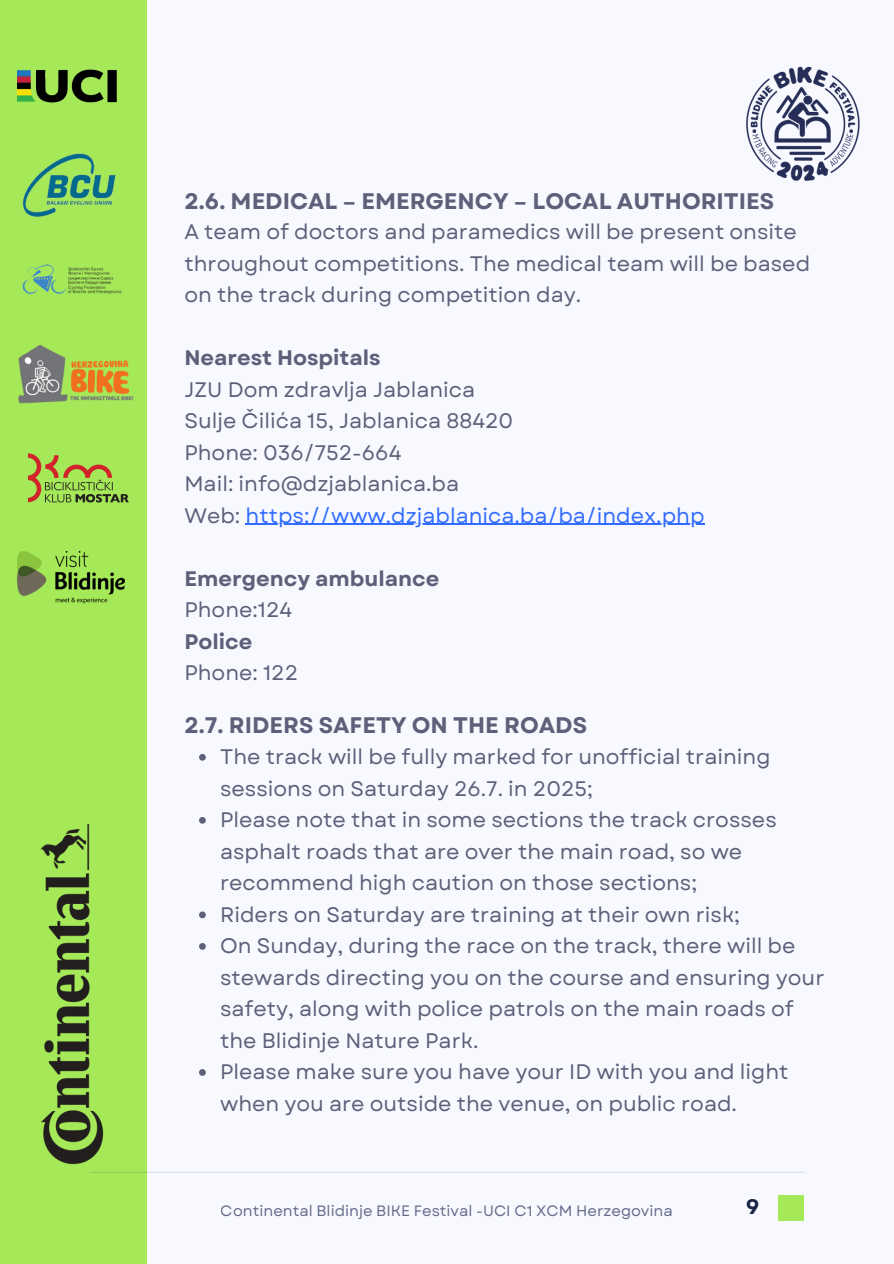
<style>
.page{position:relative;width:894px;height:1264px;background:#fff}
.page>*{position:absolute;margin:0;border:0;box-sizing:border-box;transform-origin:0 0}
.t1{font:700 22.5px "Garet";color:#5e5f79}
.t2{font:21px/31.5px "Garet";color:#5e5f79}
.t3{font:700 21px/31.5px "Garet";color:#5e5f79}
.t4{font:700 21px "Garet";color:#1a2447}
.t5{font:15px "Garet";color:#262e57}
.s1{font-weight:700}
.s2{color:#316bff}
.s3{font-weight:400}
</style>
<div class="page">
<div style="left:0;top:0;width:893px;height:1263px;background:#f7f9ff"></div>
<div style="left:778px;top:1195px;width:26px;height:25px;background:#a5e958"></div>
<div style="left:0;top:0;width:147px;height:1263px;background:#a5e958"></div>
<img style="left:18px;top:69px;width:99px;height:34px">
<hr style="left:89px;top:1171px;width:715px;height:1px;background:#1a2447">
<img style="left:746px;top:66px;width:114px;height:115px">
<hr style="left:245px;top:524px;width:459px;height:1px;background:#316bff">
<svg style="left:199px;top:754px;width:7px;height:6px"></svg>
<svg style="left:199px;top:817px;width:7px;height:6px"></svg>
<svg style="left:199px;top:911px;width:7px;height:7px"></svg>
<svg style="left:199px;top:943px;width:7px;height:6px"></svg>
<svg style="left:199px;top:1069px;width:7px;height:6px"></svg>
<img style="left:28px;top:453px;width:101px;height:50px">
<img style="left:40px;top:823px;width:132px;height:349px">
<img style="left:22px;top:264px;width:100px;height:30px">
<img style="left:22px;top:153px;width:94px;height:64px">
<img style="left:18px;top:346px;width:116px;height:58px">
<img style="left:18px;top:552px;width:106px;height:51px">
<p class="t1" style="left:184px;top:185px;width:591px">2.6. MEDICAL – EMERGENCY – LOCAL AUTHORITIES</p>
<p class="t2" style="left:184px;top:216px;width:627px">A team of doctors and paramedics will be present onsite throughout competitions. The medical team will be based on the track during competition day.</p>
<p class="t2" style="left:184px;top:342px;width:521px"><span class="s1">Nearest Hospitals<br></span>JZU Dom zdravlja Jablanica<br>Sulje Čilića 15, Jablanica 88420<br>Phone: 036/752-664<br>Mail: info@dzjablanica.ba<br>Web: <span class="s2">https://www.dzjablanica.ba/ba/index.php</span></p>
<p class="t3" style="left:184px;top:563px;width:256px">Emergency ambulance<br><span class="s3">Phone:124<br></span>Police<br><span class="s3">Phone: 122</span></p>
<p class="t1" style="left:184px;top:708px;width:404px">2.7. RIDERS SAFETY ON THE ROADS</p>
<p class="t2" style="left:220px;top:741px;width:552px">The track will be fully marked for unofficial training sessions on Saturday 26.7. in 2025;</p>
<p class="t2" style="left:220px;top:804px;width:558px">Please note that in some sections the track crosses asphalt roads that are over the main road, so we recommend high caution on those sections;</p>
<h2 class="t2" style="left:220px;top:898px;width:521px">Riders on Saturday are training at their own risk;</h2>
<h2 class="t2" style="left:220px;top:930px;width:605px">On Sunday, during the race on the track, there will be stewards directing you on the course and ensuring your safety, along with police patrols on the main roads of the Blidinje Nature Park.</h2>
<h2 class="t2" style="left:220px;top:1056px;width:570px">Please make sure you have your ID with you and light when you are outside the venue, on public road.</h2>
<p class="t5" style="left:221px;top:1199px;width:453px">Continental Blidinje BIKE Festival -UCI C1 XCM Herzegovina</p>
<p class="t4" style="left:745px;top:1191px;width:15px">9</p>
</div>
